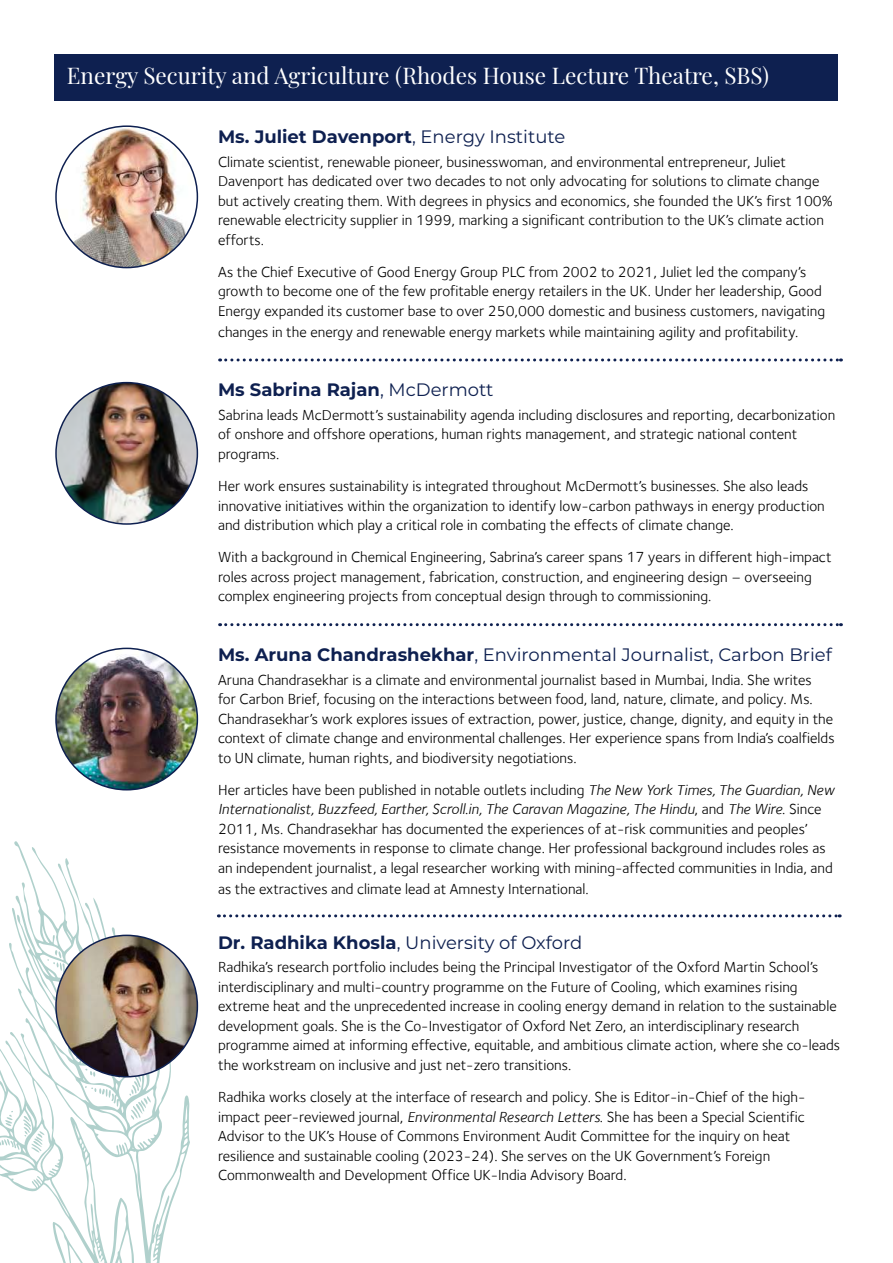
<style>
.page{position:relative;width:893px;height:1263px;background:#fff}
.page>*{position:absolute;margin:0;border:0;box-sizing:border-box;transform-origin:0 0}
.t1{font:22.5px "Playfair Display";color:#fff}
.t2{font:18px "Montserrat";color:#0e2050}
.t3{font:700 18px "Montserrat";color:#0e2050}
.t4{font:15px/19.5px "Foundry Sterling";color:#000}
.s1{font-weight:400}
.s2{font-weight:700}
.s3{font-style:italic}
</style>
<div class="page">
<svg style="left:0;top:841px;width:187px;height:422px"></svg>
<svg style="left:22px;top:841px;width:177px;height:311px"></svg>
<svg style="left:220px;top:358px;width:621px;height:3px"></svg>
<svg style="left:220px;top:623px;width:621px;height:3px"></svg>
<img style="left:56px;top:648px;width:141px;height:142px;border-radius:71px">
<svg style="left:218px;top:914px;width:622px;height:3px"></svg>
<img style="left:56px;top:126px;width:141px;height:142px;border-radius:71px">
<img style="left:56px;top:383px;width:141px;height:141px;border-radius:71px">
<div style="left:54px;top:54px;width:783px;height:46px;background:#0e2050"></div>
<img style="left:56px;top:935px;width:141px;height:142px;border-radius:71px">
<h1 class="t1" style="left:67px;top:58px;width:704px">Energy Security and Agriculture (Rhodes House Lecture Theatre, SBS)</h1>
<p class="t3" style="left:218px;top:123px;width:349px">Ms. Juliet Davenport<span class="s1">, Energy Institute</span></p>
<p class="t4" style="left:218px;top:152px;width:616px">Climate scientist, renewable pioneer, businesswoman, and environmental entrepreneur, Juliet Davenport has dedicated over two decades to not only advocating for solutions to climate change but actively creating them. With degrees in physics and economics, she founded the UK’s first 100% renewable electricity supplier in 1999, marking a significant contribution to the UK’s climate action efforts.</p>
<p class="t4" style="left:218px;top:262px;width:609px">As the Chief Executive of Good Energy Group PLC from 2002 to 2021, Juliet led the company’s growth to become one of the few profitable energy retailers in the UK. Under her leadership, Good<br>Energy expanded its customer base to over 250,000 domestic and business customers, navigating</p>
<p class="t4" style="left:218px;top:322px;width:582px">changes in the energy and renewable energy markets while maintaining agility and profitability.</p>
<p class="t3" style="left:218px;top:377px;width:277px">Ms Sabrina Rajan<span class="s1">, McDermott</span></p>
<p class="t4" style="left:218px;top:405px;width:619px">Sabrina leads McDermott’s sustainability agenda including disclosures and reporting, decarbonization of onshore and offshore operations, human rights management, and strategic national content programs.</p>
<p class="t4" style="left:218px;top:476px;width:608px">Her work ensures sustainability is integrated throughout McDermott’s businesses. She also leads innovative initiatives within the organization to identify low-carbon pathways in energy production and distribution which play a critical role in combating the effects of climate change.</p>
<p class="t4" style="left:218px;top:547px;width:615px">With a background in Chemical Engineering, Sabrina’s career spans 17 years in different high-impact roles across project management, fabrication, construction, and engineering design – overseeing complex engineering projects from conceptual design through to commissioning.</p>
<p class="t2" style="left:218px;top:642px;width:615px"><span class="s2">Ms. Aruna Chandrashekhar</span>, Environmental Journalist, Carbon Brief</p>
<p class="t4" style="left:218px;top:670px;width:618px">Aruna Chandrasekhar is a climate and environmental journalist based in Mumbai, India. She writes<br>for Carbon Brief, focusing on the interactions between food, land, nature, climate, and policy. Ms.<br>Chandrasekhar’s work explores issues of extraction, power, justice, change, dignity, and equity in the context of climate change and environmental challenges. Her experience spans from India’s coalfields to UN climate, human rights, and biodiversity negotiations.</p>
<p class="t4" style="left:218px;top:780px;width:618px">Her articles have been published in notable outlets including <span class="s3">The New York Times, The Guardian, New Internationalist, Buzzfeed, Earther, Scroll.in, The Caravan Magazine, The Hindu</span>, and <span class="s3">The Wire</span>. Since 2011, Ms. Chandrasekhar has documented the experiences of at-risk communities and peoples’ resistance movements in response to climate change. Her professional background includes roles as an independent journalist, a legal researcher working with mining-affected communities in India, and</p>
<p class="t4" style="left:218px;top:879px;width:372px">as the extractives and climate lead at Amnesty International.</p>
<p class="t2" style="left:218px;top:930px;width:366px"><span class="s2">Dr. Radhika Khosla</span>, University of Oxford</p>
<p class="t4" style="left:218px;top:957px;width:623px">Radhika’s research portfolio includes being the Principal Investigator of the Oxford Martin School’s interdisciplinary and multi-country programme on the Future of Cooling, which examines rising extreme heat and the unprecedented increase in cooling energy demand in relation to the sustainable development goals. She is the Co-Investigator of Oxford Net Zero, an interdisciplinary research programme aimed at informing effective, equitable, and ambitious climate action, where she co-leads the workstream on inclusive and just net-zero transitions.</p>
<p class="t4" style="left:218px;top:1087px;width:589px">Radhika works closely at the interface of research and policy. She is Editor-in-Chief of the high&shy;impact peer-reviewed journal, <span class="s3">Environmental Research Letters</span>. She has been a Special Scientific Advisor to the UK’s House of Commons Environment Audit Committee for the inquiry on heat resilience and sustainable cooling (2023-24). She serves on the UK Government’s Foreign Commonwealth and Development Office UK-India Advisory Board.</p>
</div>
